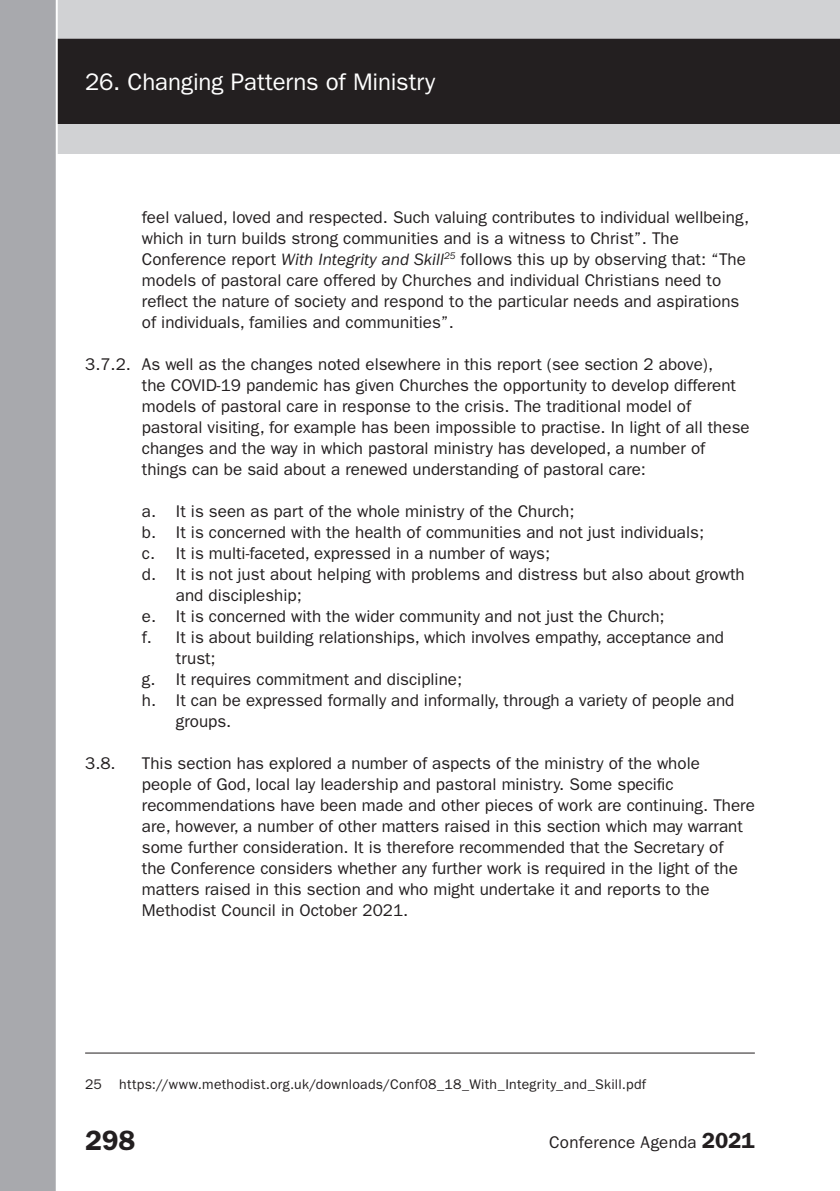
<style>
.page{position:relative;width:840px;height:1191px;background:#fff}
.page>*{position:absolute;margin:0;border:0;box-sizing:border-box;transform-origin:0 0}
.t1{font:600 28px "Franklin Gothic";color:#231f20}
.t2{font:24px "Franklin Gothic";letter-spacing:-.005em;color:#fff}
.t3{font:17px/21px "Franklin Gothic";color:#231f20}
.New_new_footnote_ind{font:14px "Franklin Gothic";letter-spacing:.02em;color:#231f20}
.s1{font-style:italic}
.s2{font-weight:600;font-size:22px}
</style>
<div class="page">
<div style="left:0;top:0;width:839px;height:154px;background:#d1d2d4"></div>
<div style="left:58px;top:39px;width:781px;height:85px;background:#231f20"></div>
<div style="left:0;top:0;width:58px;height:1191px;background:#a8a9ad"></div>
<hr style="left:85px;top:1052px;width:669px;height:1px;background:#231f20">
<h2 class="t2" style="left:85px;top:68px;width:351px">26. Changing Patterns of Ministry</h2>
<p class="t3" style="left:142px;top:206px;width:608px">feel valued, loved and respected. Such valuing contributes to individual wellbeing, which in turn builds strong communities and is a witness to Christ”. The Conference report <span class="s1">With Integrity and Skill</span><sup>25</sup> follows this up by observing that: “The models of pastoral care offered by Churches and individual Christians need to reflect the nature of society and respond to the particular needs and aspirations of individuals, families and communities”.</p>
<p class="t3" style="left:142px;top:353px;width:609px;text-indent:-57px">3.7.2. As well as the changes noted elsewhere in this report (see section 2 above),<br>the COVID-19 pandemic has given Churches the opportunity to develop different models of pastoral care in response to the crisis. The traditional model of pastoral visiting, for example has been impossible to practise. In light of all these changes and the way in which pastoral ministry has developed, a number of things can be said about a renewed understanding of pastoral care:</p>
<p class="t3" style="left:142px;top:500px;width:434px">a. It is seen as part of the whole ministry of the Church;</p>
<p class="t3" style="left:142px;top:521px;width:563px">b. It is concerned with the health of communities and not just individuals;</p>
<p class="t3" style="left:142px;top:542px;width:409px">c. It is multi-faceted, expressed in a number of ways;</p>
<p class="t3" style="left:176px;top:563px;width:570px;text-indent:-34px">d. It is not just about helping with problems and distress but also about growth and discipleship;</p>
<p class="t3" style="left:142px;top:605px;width:524px">e. It is concerned with the wider community and not just the Church;</p>
<p class="t3" style="left:176px;top:626px;width:549px;text-indent:-34px">f. It is about building relationships, which involves empathy, acceptance and trust;</p>
<p class="t3" style="left:142px;top:668px;width:321px">g. It requires commitment and discipline;</p>
<p class="t3" style="left:176px;top:689px;width:559px;text-indent:-34px">h. It can be expressed formally and informally, through a variety of people and groups.</p>
<p class="t3" style="left:85px;top:752px;width:32px">3.8.</p>
<p class="t3" style="left:142px;top:752px;width:614px">This section has explored a number of aspects of the ministry of the whole<br>people of God, local lay leadership and pastoral ministry. Some specific recommendations have been made and other pieces of work are continuing. There are, however, a number of other matters raised in this section which may warrant some further consideration. It is therefore recommended that the Secretary of<br>the Conference considers whether any further work is required in the light of the matters raised in this section and who might undertake it and reports to the Methodist Council in October 2021.</p>
<p class="New_new_footnote_ind" style="left:85px;top:1076px;width:562px">25 https://www.methodist.org.uk/downloads/Conf08_18_With_Integrity_and_Skill.pdf</p>
<h1 class="t1" style="left:85px;top:1124px;width:52px">298</h1>
<p class="t3" style="left:549px;top:1132px;width:207px">Conference Agenda <span class="s2">2021</span></p>
</div>
